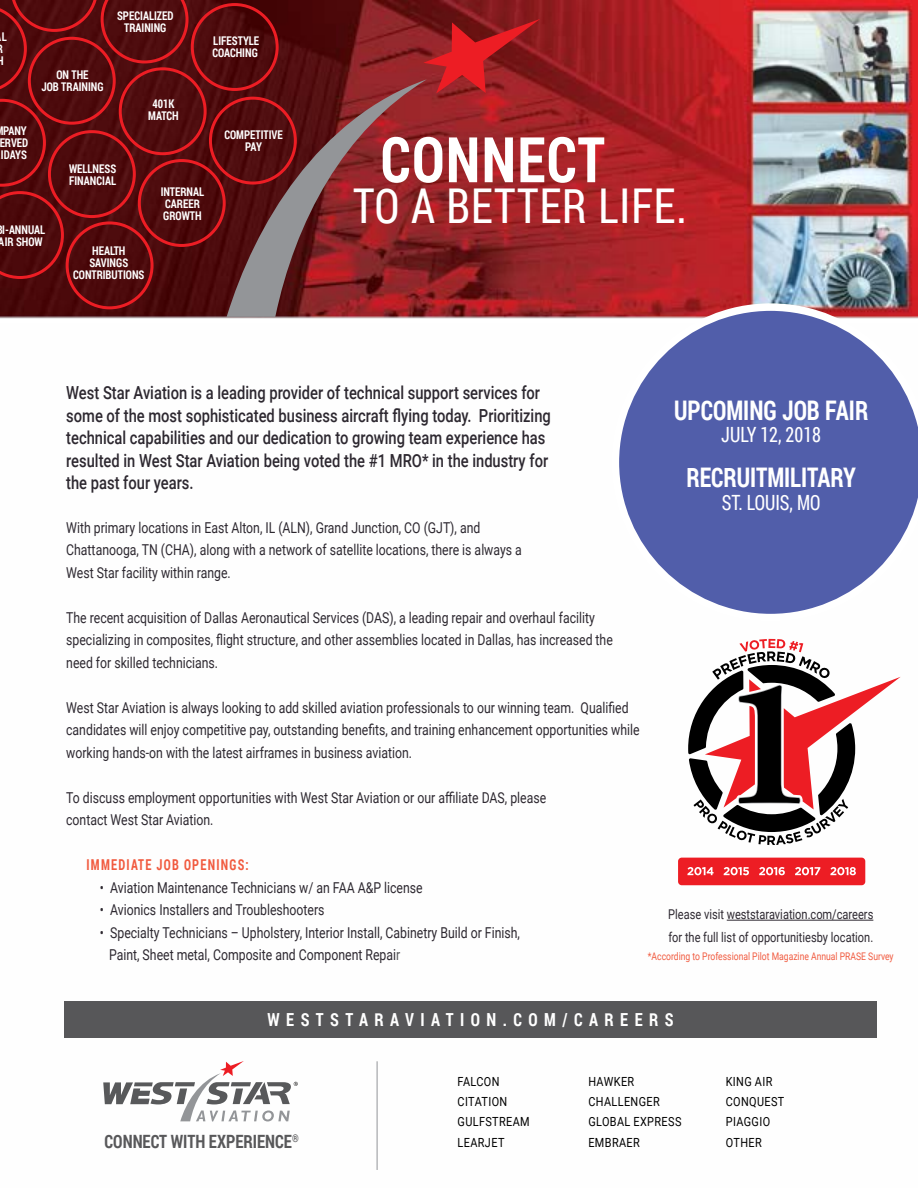
<style>
.page{position:relative;width:918px;height:1188px;background:#fff}
.page>*{position:absolute;margin:0;border:0;box-sizing:border-box;transform-origin:0 0}
.t1{font:700 63px "Roboto Condensed";letter-spacing:.025em;color:#fff;scale:.9 1}
.t2{font:48px "Roboto Condensed";letter-spacing:.025em;color:#fff;scale:.9 1}
.t3{font:700 27px "Roboto Condensed";color:#fff;scale:.87 1}
.t4{font:21px "Roboto Condensed";color:#fff;scale:.87 1}
.t5{font:700 18.3px "Roboto Condensed";color:#58585a;scale:.9 1}
.t6{font:500 18px/22.5px "Roboto";color:#2d2830;scale:.82 1}
.t7{font:700 18px "Roboto Condensed";letter-spacing:.4em;color:#fff;scale:.9 1}
.t8{font:15px/22.5px "Roboto";color:#2d2830;scale:.82 1}
.t9{font:700 15px "Roboto Condensed";letter-spacing:.1em;color:#f15b40;scale:.82 1}
.t10{font:13.5px/22.5px "Roboto";color:#2d2830;scale:.82 1}
.t11{font:12.6px/20.2px "Roboto";letter-spacing:.035em;color:#000;scale:.87 1}
.t12{font:700 12px/12px "Roboto Condensed";color:#fff;text-align:center;scale:.9 1}
.t13{font:10.5px "Roboto";color:#f15b40;scale:.82 1}
.s1{color:#58595b}
</style>
<div class="page">
<img style="left:0;top:0;width:918px;height:1170px">
<hr style="left:377px;top:1061px;width:1px;height:109px;background:#939598">
<div style="left:191px;top:3px;width:88px;height:88px;border:3px solid #ed1d24;border-radius:50%"></div>
<div style="left:48px;top:130px;width:88px;height:88px;border:3px solid #ed1d24;border-radius:50%"></div>
<svg style="left:0;top:0;width:189px;height:93px;background:#5d0d0f"></svg>
<div style="left:138px;top:159px;width:88px;height:88px;border:3px solid #ed1d24;border-radius:50%"></div>
<div style="left:66px;top:221px;width:88px;height:88px;border:3px solid #ed1d24;border-radius:50%"></div>
<svg style="left:0;top:99px;width:64px;height:180px;background:#5d0b0e"></svg>
<div style="left:119px;top:67px;width:88px;height:88px;border:3px solid #ed1d24;border-radius:50%"></div>
<svg style="left:423px;top:19px;width:117px;height:74px;background:#a41c21"></svg>
<svg style="left:227px;top:79px;width:200px;height:238px;background:#7d2e31"></svg>
<hr style="left:727px;top:920px;width:146px;height:1px;background:#2d2830">
<svg style="left:612px;top:303px;width:306px;height:318px"></svg>
<svg style="left:103px;top:1061px;width:195px;height:60px"></svg>
<svg style="left:688px;top:639px;width:213px;height:206px"></svg>
<div style="left:678px;top:858px;width:187px;height:27px;background:#ed1d24;border-radius:4px"></div>
<svg style="left:687px;top:867px;width:27px;height:8px"></svg>
<svg style="left:724px;top:867px;width:25px;height:8px"></svg>
<svg style="left:759px;top:867px;width:26px;height:8px"></svg>
<svg style="left:795px;top:867px;width:25px;height:8px"></svg>
<svg style="left:830px;top:867px;width:26px;height:8px"></svg>
<p class="t12" style="left:-2px;top:25px;width:12px;line-height:24px">L<br>H</p>
<p class="t12" style="left:0;top:124px;width:33px;text-align:left">PANY<br>ERVED<br>IDAYS</p>
<p class="t12" style="left:117px;top:9px;width:64px">SPECIALIZED<br>TRAINING</p>
<p class="t12" style="left:41px;top:69px;width:71px">ON THE<br>JOB TRAINING</p>
<p class="t12" style="left:148px;top:98px;width:35px">401K<br>MATCH</p>
<p class="t12" style="left:69px;top:162px;width:54px;text-align:left">WELLNESS<br>FINANCIAL</p>
<p class="t12" style="left:161px;top:185px;width:50px;text-align:left">INTERNAL<br>CAREER<br>GROWTH</p>
<p class="t12" style="left:-1px;top:223px;width:53px;text-align:left">I-ANNUAL<br>AIR SHOW</p>
<p class="t12" style="left:73px;top:244px;width:81px">HEALTH<br>SAVINGS<br>CONTRIBUTIONS</p>
<p class="t12" style="left:212px;top:34px;width:54px;text-align:left">LIFESTYLE<br>COACHING</p>
<p class="t12" style="left:224px;top:129px;width:66px">COMPETITIVE<br>PAY</p>
<h1 class="t1" style="left:381px;top:115px;width:251px">CONNECT</h1>
<h2 class="t2" style="left:353px;top:172px;width:373px">TO A BETTER LIFE.</h2>
<p class="t6" style="left:66px;top:381px;width:593px">West Star Aviation is a leading provider of technical support services for some of the most sophisticated business aircraft flying today. Prioritizing technical capabilities and our dedication to growing team experience has resulted in West Star Aviation being voted the #1 MRO* in the industry for the past four years.</p>
<p class="t8" style="left:66px;top:515px;width:557px">With primary locations in East Alton, IL (ALN), Grand Junction, CO (GJT), and<br>Chattanooga, TN (CHA), along with a network of satellite locations, there is always a<br>West Star facility within range.</p>
<p class="t8" style="left:66px;top:605px;width:668px">The recent acquisition of Dallas Aeronautical Services (DAS), a leading repair and overhaul facility specializing in composites, flight structure, and other assemblies located in Dallas, has increased the need for skilled technicians.</p>
<p class="t8" style="left:66px;top:695px;width:701px">West Star Aviation is always looking to add skilled aviation professionals to our winning team. Qualified candidates will enjoy competitive pay, outstanding benefits, and training enhancement opportunities while working hands-on with the latest airframes in business aviation.</p>
<p class="t8" style="left:66px;top:785px;width:587px">To discuss employment opportunities with West Star Aviation or our affiliate DAS, please contact West Star Aviation.</p>
<p class="t9" style="left:86px;top:854px;width:199px">IMMEDIATE JOB OPENINGS:</p>
<p class="t8" style="left:100px;top:875px;width:395px">• Aviation Maintenance Technicians w/ an FAA A&amp;P license</p>
<p class="t8" style="left:100px;top:898px;width:275px">• Avionics Installers and Troubleshooters</p>
<p class="t8" style="left:109px;top:920px;width:503px;text-indent:-9px">• Specialty Technicians – Upholstery, Interior Install, Cabinetry Build or Finish,<br>Paint, Sheet metal, Composite and Component Repai<span class="s1">r</span></p>
<h3 class="t3" style="left:674px;top:391px;width:225px">UPCOMING JOB FAIR</h3>
<h3 class="t4" style="left:721px;top:420px;width:116px">JULY 12, 2018</h3>
<h3 class="t3" style="left:686px;top:459px;width:196px">RECRUITMILITARY</h3>
<h3 class="t4" style="left:722px;top:488px;width:115px">ST. LOUIS, MO</h3>
<p class="t10" style="left:668px;top:903px;width:252px">Please visit weststaraviation.com/careers for the full list of opportunitiesby location.</p>
<p class="t13" style="left:648px;top:949px;width:301px">*According to Professional Pilot Magazine Annual PRASE Survey</p>
<p class="t7" style="left:268px;top:1007px;width:453px">WESTSTARAVIATION.COM/CAREERS</p>
<p class="t5" style="left:105px;top:1128px;width:217px">CONNECT WITH EXPERIENCE<sup>®</sup></p>
<p class="t11" style="left:458px;top:1071px;width:84px">FALCON<br>CITATION<br>GULFSTREAM<br>LEARJET</p>
<p class="t11" style="left:588px;top:1071px;width:108px">HAWKER<br>CHALLENGER<br>GLOBAL EXPRESS<br>EMBRAER</p>
<p class="t11" style="left:726px;top:1071px;width:69px">KING AIR<br>CONQUEST<br>PIAGGIO<br>OTHER</p>
</div>
